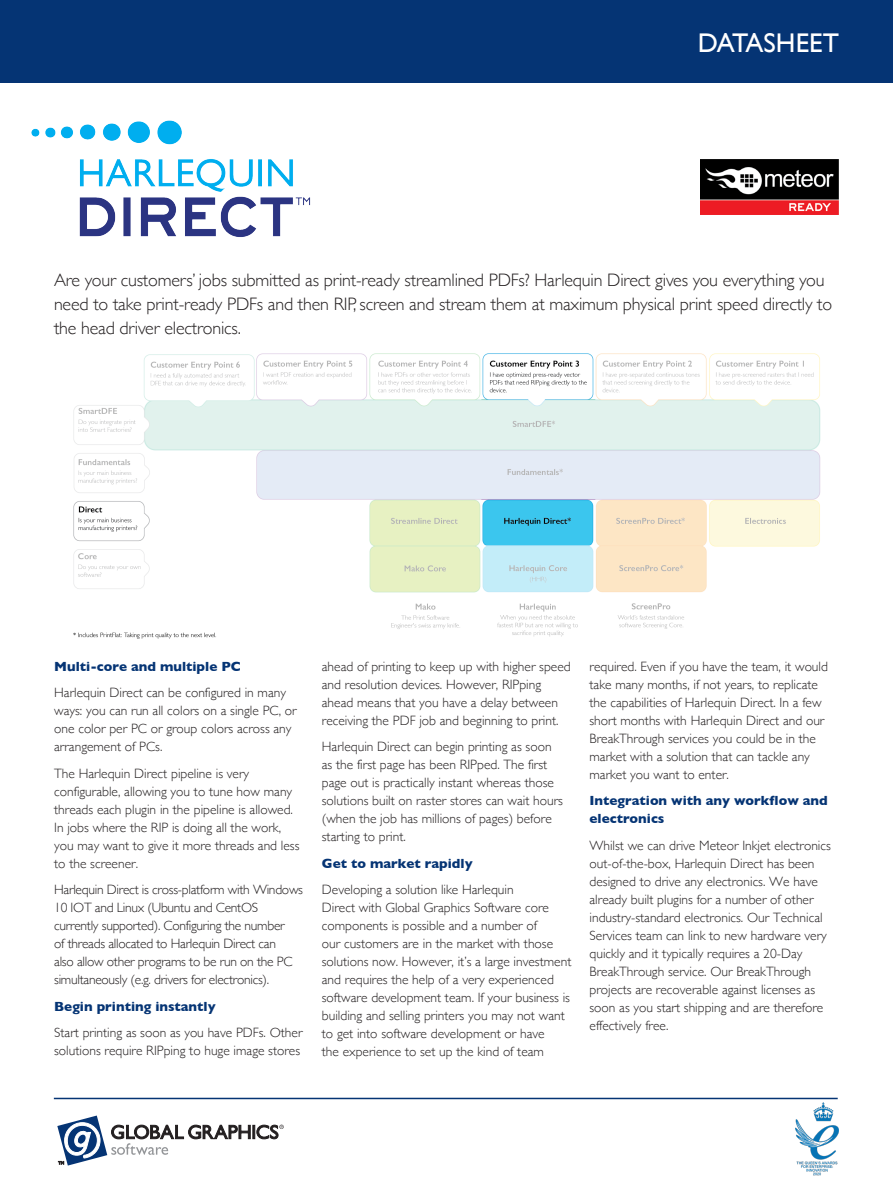
<style>
.page{position:relative;width:893px;height:1191px;background:#fff}
.page>*{position:absolute;margin:0;border:0;box-sizing:border-box;transform-origin:0 0}
.t1{font:27px "Gill Sans";color:#fff}
.t2{font:300 18px/24px "Gill Sans";letter-spacing:-.01em;color:#231f20}
.smaller_text{font:300 13.5px/18px "Gill Sans";color:#231f20}
.smaller_text-2{font:300 13.5px/18px "Gill Sans";letter-spacing:-.02em;color:#231f20}
.smaller_text-3{font:700 13.5px/18px "Gill Sans";color:#053474}
</style>
<div class="page">
<div style="left:0;top:0;width:893px;height:82px;background:#053474"></div>
<img style="left:31px;top:120px;width:280px;height:117px">
<hr style="left:54px;top:1097px;width:784px;height:2px;background:#053474">
<svg style="left:57px;top:1115px;width:227px;height:50px"></svg>
<img style="left:795px;top:1102px;width:44px;height:74px">
<img style="left:700px;top:160px;width:138px;height:54px">
<svg style="left:73px;top:353px;width:748px;height:286px"></svg>
<p class="t1" style="left:698px;top:27px;width:143px">DATASHEET</p>
<p class="t2" style="left:54px;top:267px;width:780px">Are your customers’ jobs submitted as print-ready streamlined PDFs? Harlequin Direct gives you everything you need to take print-ready PDFs and then RIP, screen and stream them at maximum physical print speed directly to the head driver electronics.</p>
<p class="smaller_text-3" style="left:54px;top:657px;width:188px">Multi-core and multiple PC</p>
<p class="smaller_text" style="left:54px;top:683px;width:244px">Harlequin Direct can be configured in many ways: you can run all colors on a single PC, or one color per PC or group colors across any arrangement of PCs.</p>
<p class="smaller_text" style="left:54px;top:763px;width:247px">The Harlequin Direct pipeline is very configurable, allowing you to tune how many threads each plugin in the pipeline is allowed.<br>In jobs where the RIP is doing all the work, you may want to give it more threads and less to the screener.</p>
<p class="smaller_text-2" style="left:54px;top:880px;width:250px">Harlequin Direct is cross-platform with Windows 10 IOT and Linux (Ubuntu and CentOS currently supported). Configuring the number<br>of threads allocated to Harlequin Direct can<br>also allow other programs to be run on the PC simultaneously (e.g. drivers for electronics).</p>
<p class="smaller_text-3" style="left:54px;top:997px;width:163px">Begin printing instantly</p>
<p class="smaller_text" style="left:54px;top:1023px;width:250px">Start printing as soon as you have PDFs. Other solutions require RIPping to huge image stores</p>
<p class="smaller_text" style="left:322px;top:656px;width:250px">ahead of printing to keep up with higher speed and resolution devices. However, RIPping ahead means that you have a delay between receiving the PDF job and beginning to print.</p>
<p class="smaller_text" style="left:322px;top:737px;width:243px">Harlequin Direct can begin printing as soon as the first page has been RIPped. The first page out is practically instant whereas those solutions built on raster stores can wait hours (when the job has millions of pages) before starting to print.</p>
<p class="smaller_text-3" style="left:322px;top:854px;width:152px">Get to market rapidly</p>
<p class="smaller_text" style="left:322px;top:880px;width:251px">Developing a solution like Harlequin<br>Direct with Global Graphics Software core components is possible and a number of<br>our customers are in the market with those solutions now. However, it’s a large investment and requires the help of a very experienced software development team. If your business is building and selling printers you may not want to get into software development or have<br>the experience to set up the kind of team</p>
<p class="smaller_text" style="left:589px;top:656px;width:240px">required. Even if you have the team, it would take many months, if not years, to replicate the capabilities of Harlequin Direct. In a few short months with Harlequin Direct and our BreakThrough services you could be in the market with a solution that can tackle any market you want to enter.</p>
<p class="smaller_text-3" style="left:589px;top:791px;width:240px">Integration with any workflow and electronics</p>
<p class="smaller_text" style="left:589px;top:835px;width:243px">Whilst we can drive Meteor Inkjet electronics out-of-the-box, Harlequin Direct has been designed to drive any electronics. We have already built plugins for a number of other industry-standard electronics. Our Technical Services team can link to new hardware very quickly and it typically requires a 20-Day BreakThrough service. Our BreakThrough projects are recoverable against licenses as soon as you start shipping and are therefore effectively free.</p>
</div>
